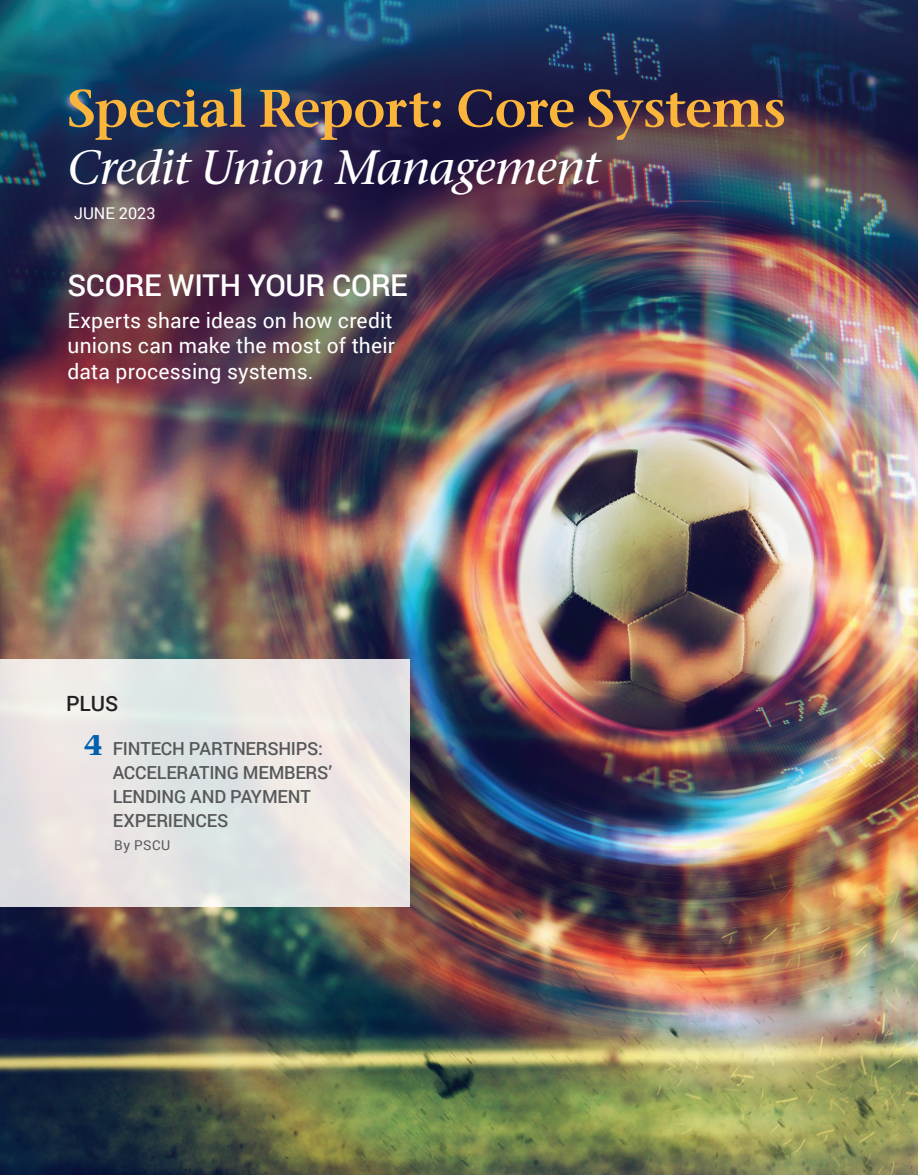
<style>
.page{position:relative;width:918px;height:1175px;background:#fff}
.page>*{position:absolute;margin:0;border:0;box-sizing:border-box;transform-origin:0 0}
.t1{font:600 52.5px "Stone Ser ITC Std";letter-spacing:-.01em;color:#fcb53b}
.t2{font:italic 500 48px "Stone Ser ITC Std";letter-spacing:-.015em;color:#fff}
.t3{font:500 30px "Roboto";letter-spacing:-.015em;color:#fff}
.t4{font:21px/25.5px "Roboto";letter-spacing:.005em;color:#fff;text-align:justify}
.t5{font:500 21px "Roboto";color:#231f20}
.t6{font:500 18px/24px "Roboto";letter-spacing:-.015em;color:#57585a}
.t7{font:16.2px "Roboto";color:#fff}
.t8{font:13.5px "Roboto";letter-spacing:.035em;color:#57585a}
.s1{font-family:"Stone Ser ITC Std";font-weight:700;font-size:28.5px;color:#0160ae}
</style>
<div class="page">
<img style="left:0;top:530px;width:918px;height:644px">
<img style="left:0;top:0;width:918px;height:530px">
<div style="left:0;top:659px;width:409px;height:248px;background:linear-gradient(to right,#e6e5e4,#e9e7e4)"></div>
<h1 class="t1" style="left:68px;top:76px;width:720px">Special Report: Core Systems</h1>
<h2 class="t2" style="left:68px;top:139px;width:534px">Credit Union Management</h2>
<p class="t7" style="left:74px;top:202px;width:83px">JUNE 2023</p>
<h3 class="t3" style="left:68px;top:264px;width:342px">SCORE WITH YOUR CORE</h3>
<p class="t4" style="left:68px;top:307px;width:329px">Experts share ideas on how credit unions can make the most of their data processing systems.</p>
<p class="t5" style="left:66px;top:688px;width:54px">PLUS</p>
<p class="t6" style="left:113px;top:736px;width:221px;text-indent:-29px"><span class="s1">4</span> FINTECH PARTNERSHIPS:<br>ACCELERATING MEMBERS’<br>LENDING AND PAYMENT<br>EXPERIENCES</p>
<p class="t8" style="left:114px;top:835px;width:57px">By PSCU</p>
</div>
